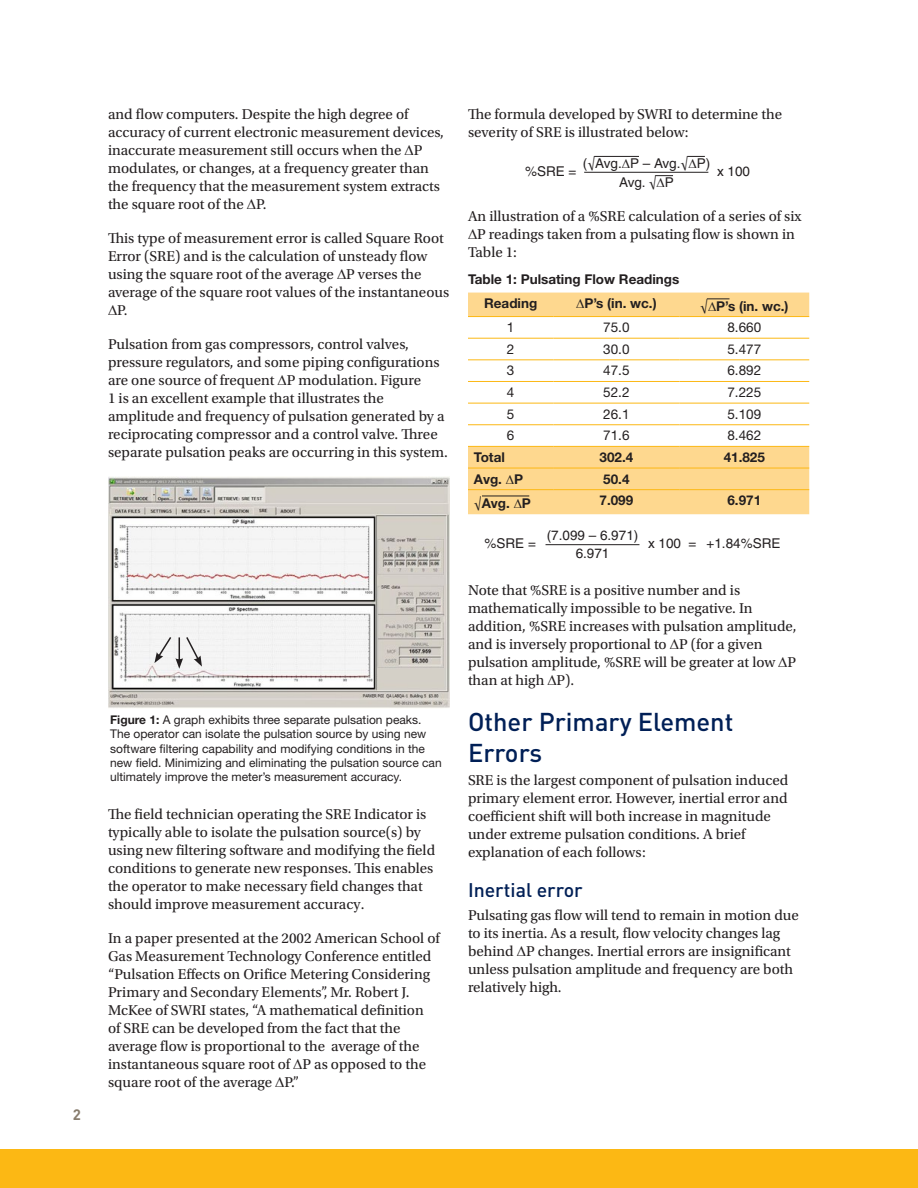
<style>
.page{position:relative;width:918px;height:1188px;background:#fff}
.page>*{position:absolute;margin:0;border:0;box-sizing:border-box;transform-origin:0 0}
.Subhead_17pt_Dinot_M{font:500 25.5px/30.6px "DINOT";color:#001f56}
.Subhead_13pt_Dinot_M{font:500 19.5px "DINOT";color:#001f56}
.Body_Text_-_10pt_Uto{font:15px/18px "Utopia Std";color:#231f20}
.Body_Text_-_Utopia_1{font:15px/18px "Utopia Std";color:#231f20}
.t1{font:700 15px "DIN";color:#887d6e}
.t2{font:13.5px "Helvetica";color:#231f20}
.Table_Data_-_Helv_9{font:13.5px "Helvetica Neue LT Std";color:#231f20}
.Table_Data_-_Helv_9-2{font:700 13.5px "Helvetica Neue LT Std";color:#231f20}
.Table_Head{font:700 13.5px "Helvetica Neue LT Std";color:#231f20}
.t3{font:12px/14.4px "Helvetica Neue LT Std";color:#231f20}
.s1{font-weight:700}
.s2{font-family:"Utopia Std";font-size:15px}
.s3{font-family:"Utopia Std";font-weight:400;font-size:15px}
</style>
<div class="page">
<div style="left:0;top:1150px;width:918px;height:38px;background:#fcb814"></div>
<img style="left:108px;top:477px;width:341px;height:231px">
<svg style="left:154px;top:635px;width:48px;height:34px"></svg>
<hr style="left:584px;top:172px;width:124px;height:1px;background:#231f20">
<hr style="left:594px;top:156px;width:45px;height:1px;background:#231f20">
<svg style="left:468px;top:293px;width:341px;height:221px"></svg>
<hr style="left:468px;top:316px;width:85px;height:1px;background:#fcb814">
<hr style="left:553px;top:316px;width:126px;height:1px;background:#fcb814">
<hr style="left:679px;top:316px;width:130px;height:1px;background:#fcb814">
<hr style="left:468px;top:338px;width:85px;height:1px;background:#fcb814">
<hr style="left:553px;top:338px;width:126px;height:1px;background:#fcb814">
<hr style="left:679px;top:338px;width:130px;height:1px;background:#fcb814">
<hr style="left:468px;top:359px;width:85px;height:1px;background:#fcb814">
<hr style="left:553px;top:359px;width:126px;height:1px;background:#fcb814">
<hr style="left:679px;top:359px;width:130px;height:1px;background:#fcb814">
<hr style="left:468px;top:381px;width:85px;height:1px;background:#fcb814">
<hr style="left:553px;top:381px;width:126px;height:1px;background:#fcb814">
<hr style="left:679px;top:381px;width:130px;height:1px;background:#fcb814">
<hr style="left:468px;top:403px;width:85px;height:1px;background:#fcb814">
<hr style="left:553px;top:403px;width:126px;height:1px;background:#fcb814">
<hr style="left:679px;top:403px;width:130px;height:1px;background:#fcb814">
<hr style="left:468px;top:424px;width:85px;height:1px;background:#fcb814">
<hr style="left:553px;top:424px;width:126px;height:1px;background:#fcb814">
<hr style="left:679px;top:424px;width:130px;height:1px;background:#fcb814">
<hr style="left:468px;top:446px;width:85px;height:1px;background:#fcb814">
<hr style="left:553px;top:446px;width:126px;height:1px;background:#fcb814">
<hr style="left:679px;top:446px;width:130px;height:1px;background:#fcb814">
<hr style="left:468px;top:468px;width:85px;height:1px;background:#fcb814">
<hr style="left:553px;top:468px;width:126px;height:1px;background:#fcb814">
<hr style="left:679px;top:468px;width:130px;height:1px;background:#fcb814">
<hr style="left:468px;top:489px;width:85px;height:1px;background:#fcb814">
<hr style="left:553px;top:489px;width:126px;height:1px;background:#fcb814">
<hr style="left:679px;top:489px;width:130px;height:1px;background:#fcb814">
<hr style="left:482px;top:496px;width:47px;height:1px;background:#231f20">
<hr style="left:546px;top:544px;width:93px;height:1px;background:#231f20">
<svg style="left:687px;top:156px;width:18px;height:1px"></svg>
<svg style="left:655px;top:175px;width:18px;height:2px"></svg>
<svg style="left:576px;top:299px;width:8px;height:9px"></svg>
<svg style="left:707px;top:299px;width:23px;height:12px"></svg>
<svg style="left:506px;top:474px;width:8px;height:10px"></svg>
<svg style="left:514px;top:498px;width:8px;height:10px"></svg>
<p class="t1" style="left:73px;top:1104px;width:10px">2</p>
<p class="Body_Text_-_10pt_Uto" style="left:108px;top:105px;width:338px">and flow computers. Despite the high degree of accuracy of current electronic measurement devices, inaccurate measurement still occurs when the P modulates, or changes, at a frequency greater than the frequency that the measurement system extracts the square root of the P.</p>
<p class="Body_Text_-_10pt_Uto" style="left:108px;top:230px;width:337px">This type of measurement error is called Square Root</p>
<p class="Body_Text_-_10pt_Uto" style="left:108px;top:248px;width:321px">Error (SRE) and is the calculation of unsteady flow</p>
<p class="Body_Text_-_10pt_Uto" style="left:108px;top:266px;width:315px">using the square root of the average P verses the</p>
<p class="Body_Text_-_10pt_Uto" style="left:108px;top:284px;width:343px">average of the square root values of the instantaneous</p>
<p class="Body_Text_-_10pt_Uto" style="left:117px;top:302px;width:12px">P.</p>
<p class="Body_Text_-_10pt_Uto" style="left:108px;top:336px;width:341px">Pulsation from gas compressors, control valves, pressure regulators, and some piping configurations are one source of frequent P modulation. Figure<br>1 is an excellent example that illustrates the amplitude and frequency of pulsation generated by a reciprocating compressor and a control valve. Three separate pulsation peaks are occurring in this system.</p>
<p class="t3" style="left:110px;top:712px;width:333px"><span class="s1">Figure 1:</span> A graph exhibits three separate pulsation peaks.<br>The operator can isolate the pulsation source by using new software filtering capability and modifying conditions in the new field. Minimizing and eliminating the pulsation source can ultimately improve the meter’s measurement accuracy.</p>
<p class="Body_Text_-_10pt_Uto" style="left:108px;top:805px;width:329px">The field technician operating the SRE Indicator is typically able to isolate the pulsation source(s) by using new filtering software and modifying the field conditions to generate new responses. This enables the operator to make necessary field changes that should improve measurement accuracy.</p>
<p class="Body_Text_-_10pt_Uto" style="left:108px;top:929px;width:333px">In a paper presented at the 2002 American School of Gas Measurement Technology Conference entitled “Pulsation Effects on Orifice Metering Considering Primary and Secondary Elements”, Mr. Robert J.<br>McKee of SWRI states, “A mathematical definition of SRE can be developed from the fact that the average flow is proportional to the average of the instantaneous square root of P as opposed to the square root of the average P.”</p>
<p class="Body_Text_-_10pt_Uto" style="left:468px;top:105px;width:316px">The formula developed by SWRI to determine the severity of SRE is illustrated below:</p>
<p class="t2" style="left:525px;top:163px;width:53px">%SRE =</p>
<p class="t2" style="left:583px;top:156px;width:129px">(<span class="s2">√</span>Avg. P – Avg.<span class="s2">√</span> P)</p>
<p class="t2" style="left:717px;top:163px;width:35px">x 100</p>
<p class="t2" style="left:619px;top:175px;width:56px">Avg. <span class="s2">√</span> P</p>
<p class="Body_Text_-_10pt_Uto" style="left:468px;top:208px;width:335px">An illustration of a %SRE calculation of a series of six</p>
<p class="Body_Text_-_10pt_Uto" style="left:477px;top:226px;width:319px">P readings taken from a pulsating flow is shown in</p>
<p class="Body_Text_-_10pt_Uto" style="left:468px;top:244px;width:51px">Table 1:</p>
<p class="Table_Head" style="left:468px;top:271px;width:213px">Table 1: Pulsating Flow Readings</p>
<p class="Table_Data_-_Helv_9-2" style="left:484px;top:295px;width:55px">Reading</p>
<p class="Table_Data_-_Helv_9-2" style="left:584px;top:295px;width:74px">P’s (in. wc.)</p>
<p class="Table_Head" style="left:700px;top:297px;width:90px"><span class="s3">√</span> P’s (in. wc.)</p>
<p class="Table_Data_-_Helv_9" style="left:507px;top:319px;width:9px">1</p>
<p class="Table_Data_-_Helv_9" style="left:603px;top:319px;width:28px">75.0</p>
<p class="Table_Data_-_Helv_9" style="left:727px;top:319px;width:35px">8.660</p>
<p class="Table_Data_-_Helv_9" style="left:507px;top:341px;width:9px">2</p>
<p class="Table_Data_-_Helv_9" style="left:603px;top:341px;width:28px">30.0</p>
<p class="Table_Data_-_Helv_9" style="left:727px;top:341px;width:35px">5.477</p>
<p class="Table_Data_-_Helv_9" style="left:507px;top:363px;width:9px">3</p>
<p class="Table_Data_-_Helv_9" style="left:603px;top:363px;width:28px">47.5</p>
<p class="Table_Data_-_Helv_9" style="left:727px;top:363px;width:35px">6.892</p>
<p class="Table_Data_-_Helv_9" style="left:507px;top:384px;width:9px">4</p>
<p class="Table_Data_-_Helv_9" style="left:603px;top:384px;width:28px">52.2</p>
<p class="Table_Data_-_Helv_9" style="left:727px;top:384px;width:35px">7.225</p>
<p class="Table_Data_-_Helv_9" style="left:507px;top:406px;width:9px">5</p>
<p class="Table_Data_-_Helv_9" style="left:603px;top:406px;width:28px">26.1</p>
<p class="Table_Data_-_Helv_9" style="left:727px;top:406px;width:35px">5.109</p>
<p class="Table_Data_-_Helv_9" style="left:507px;top:428px;width:9px">6</p>
<p class="Table_Data_-_Helv_9" style="left:603px;top:428px;width:28px">71.6</p>
<p class="Table_Data_-_Helv_9" style="left:727px;top:428px;width:35px">8.462</p>
<p class="Table_Data_-_Helv_9-2" style="left:474px;top:449px;width:32px">Total</p>
<p class="Table_Data_-_Helv_9-2" style="left:600px;top:449px;width:35px">302.4</p>
<p class="Table_Data_-_Helv_9-2" style="left:724px;top:449px;width:43px">41.825</p>
<p class="Table_Data_-_Helv_9-2" style="left:474px;top:471px;width:51px">Avg. P</p>
<p class="Table_Data_-_Helv_9-2" style="left:603px;top:471px;width:28px">50.4</p>
<p class="Table_Head" style="left:474px;top:495px;width:58px"><span class="s3">√</span>Avg. P</p>
<p class="Table_Data_-_Helv_9-2" style="left:600px;top:492px;width:35px">7.099</p>
<p class="Table_Data_-_Helv_9-2" style="left:727px;top:492px;width:35px">6.971</p>
<p class="t2" style="left:485px;top:535px;width:53px">%SRE =</p>
<p class="t2" style="left:547px;top:527px;width:93px">(7.099 – 6.971)</p>
<p class="t2" style="left:648px;top:535px;width:134px">x 100 = +1.84%SRE</p>
<p class="t2" style="left:576px;top:545px;width:35px">6.971</p>
<p class="Body_Text_-_10pt_Uto" style="left:468px;top:581px;width:330px">Note that %SRE is a positive number and is mathematically impossible to be negative. In addition, %SRE increases with pulsation amplitude, and is inversely proportional to P (for a given pulsation amplitude, %SRE will be greater at low P than at high P).</p>
<p class="Subhead_17pt_Dinot_M" style="left:468px;top:706px;width:267px">Other Primary Element<br>Errors</p>
<p class="Body_Text_-_Utopia_1" style="left:468px;top:772px;width:322px">SRE is the largest component of pulsation induced primary element error. However, inertial error and coefficient shift will both increase in magnitude under extreme pulsation conditions. A brief explanation of each follows:</p>
<p class="Subhead_13pt_Dinot_M" style="left:468px;top:877px;width:116px">Inertial error</p>
<p class="Body_Text_-_Utopia_1" style="left:468px;top:907px;width:332px">Pulsating gas flow will tend to remain in motion due to its inertia. As a result, flow velocity changes lag behind P changes. Inertial errors are insignificant unless pulsation amplitude and frequency are both relatively high.</p>
</div>
